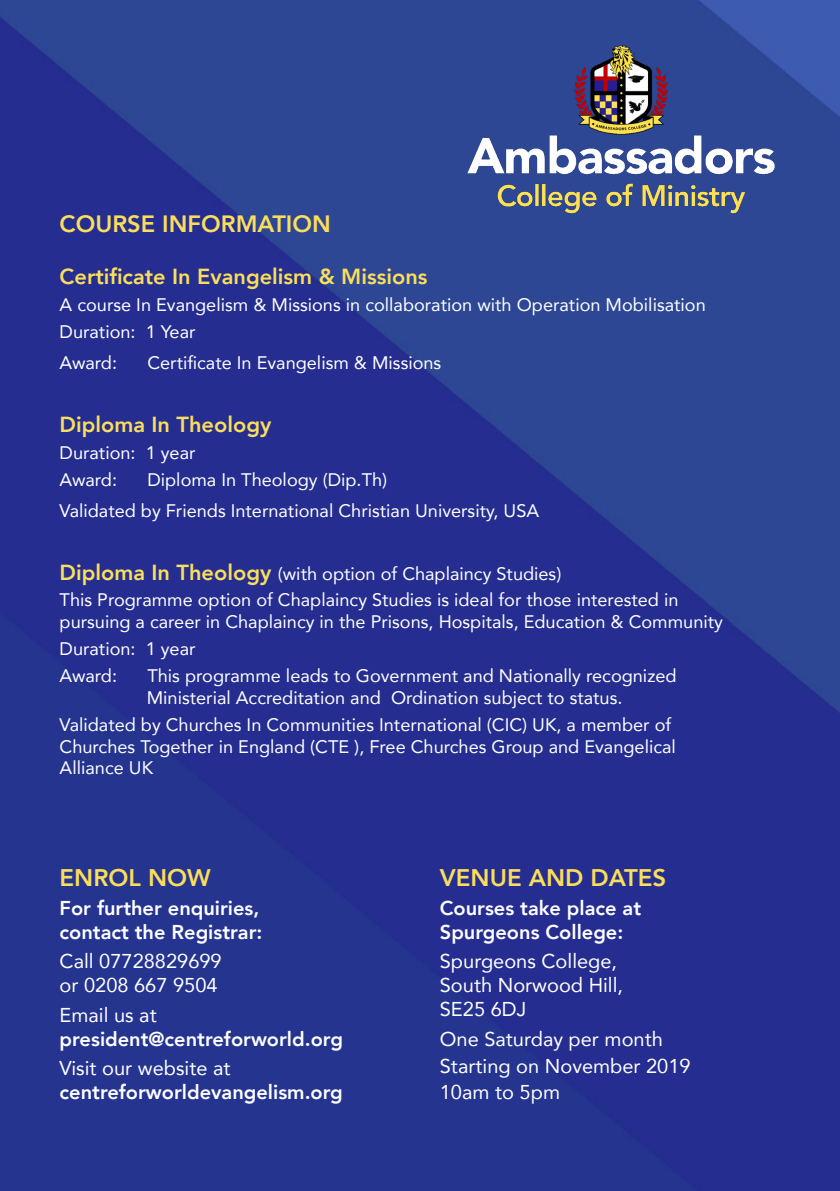
<style>
.page{position:relative;width:840px;height:1191px;background:#fff}
.page>*{position:absolute;margin:0;border:0;box-sizing:border-box;transform-origin:0 0}
.t1{font:800 24px "Avenir";color:#fade5b}
.t2{font:800 23.6px "Avenir";color:#fade5b}
.t3{font:800 21.8px "Avenir";color:#fade5b}
.t4{font:800 20px/24px "Avenir";color:#fff}
.t5{font:20px/24px "Avenir";color:#fff}
.t6{font:18.2px/21.8px "Avenir";color:#fff}
.s1{font-weight:800;font-size:21.8px;color:#fadf5b}
.s2{font-weight:400}
</style>
<div class="page">
<img style="left:0;top:0;width:839px;height:1191px">
<img style="left:439px;top:31px;width:364px;height:212px">
<p class="t2" style="left:60px;top:205px;width:273px">COURSE INFORMATION</p>
<p class="t3" style="left:60px;top:260px;width:369px">Certificate In Evangelism &amp; Missions</p>
<p class="t6" style="left:60px;top:293px;width:647px">A course In Evangelism &amp; Missions in collaboration with Operation Mobilisation</p>
<p class="t6" style="left:60px;top:320px;width:137px">Duration: 1 Year</p>
<p class="t6" style="left:60px;top:352px;width:59px">Award:</p>
<p class="t6" style="left:147px;top:352px;width:295px">Certificate In Evangelism &amp; Missions</p>
<p class="t3" style="left:60px;top:407px;width:213px">Diploma In Theology</p>
<p class="t6" style="left:60px;top:441px;width:137px">Duration: 1 year</p>
<p class="t6" style="left:60px;top:468px;width:59px">Award:</p>
<p class="t6" style="left:147px;top:468px;width:241px">Diploma In Theology (Dip.Th)</p>
<p class="t6" style="left:60px;top:499px;width:481px">Validated by Friends International Christian University, USA</p>
<p class="t6" style="left:60px;top:562px;width:503px"><span class="s1">Diploma In Theology</span> (with option of Chaplaincy Studies)</p>
<p class="t6" style="left:60px;top:588px;width:664px">This Programme option of Chaplaincy Studies is ideal for those interested in pursuing a career in Chaplaincy in the Prisons, Hospitals, Education &amp; Community</p>
<p class="t6" style="left:60px;top:637px;width:137px">Duration: 1 year</p>
<p class="t6" style="left:60px;top:664px;width:59px">Award:</p>
<p class="t6" style="left:147px;top:664px;width:531px">This programme leads to Government and Nationally recognized<br>Ministerial Accreditation and Ordination subject to status.</p>
<p class="t6" style="left:60px;top:713px;width:617px">Validated by Churches In Communities International (CIC) UK, a member of<br>Churches Together in England (CTE ), Free Churches Group and Evangelical<br>Alliance UK</p>
<p class="t1" style="left:60px;top:859px;width:153px">ENROL NOW</p>
<p class="t4" style="left:60px;top:896px;width:204px">For further enquiries, contact the Registrar:</p>
<p class="t5" style="left:60px;top:948px;width:163px">Call 07728829699 or 0208 667 9504</p>
<p class="t4" style="left:60px;top:1002px;width:285px"><span class="s2">Email us at </span>president@centreforworld.org</p>
<p class="t4" style="left:60px;top:1055px;width:284px"><span class="s2">Visit our website at </span>centreforworldevangelism.org</p>
<p class="t1" style="left:439px;top:859px;width:228px">VENUE AND DATES</p>
<p class="t4" style="left:439px;top:896px;width:203px">Courses take place at<br>Spurgeons College:</p>
<p class="t5" style="left:439px;top:948px;width:185px">Spurgeons College,<br>South Norwood Hill,<br>SE25 6DJ</p>
<p class="t5" style="left:439px;top:1025px;width:252px;line-height:27.4px">One Saturday per month<br>Starting on November 2019</p>
<p class="t5" style="left:439px;top:1079px;width:122px">10am to 5pm</p>
</div>
